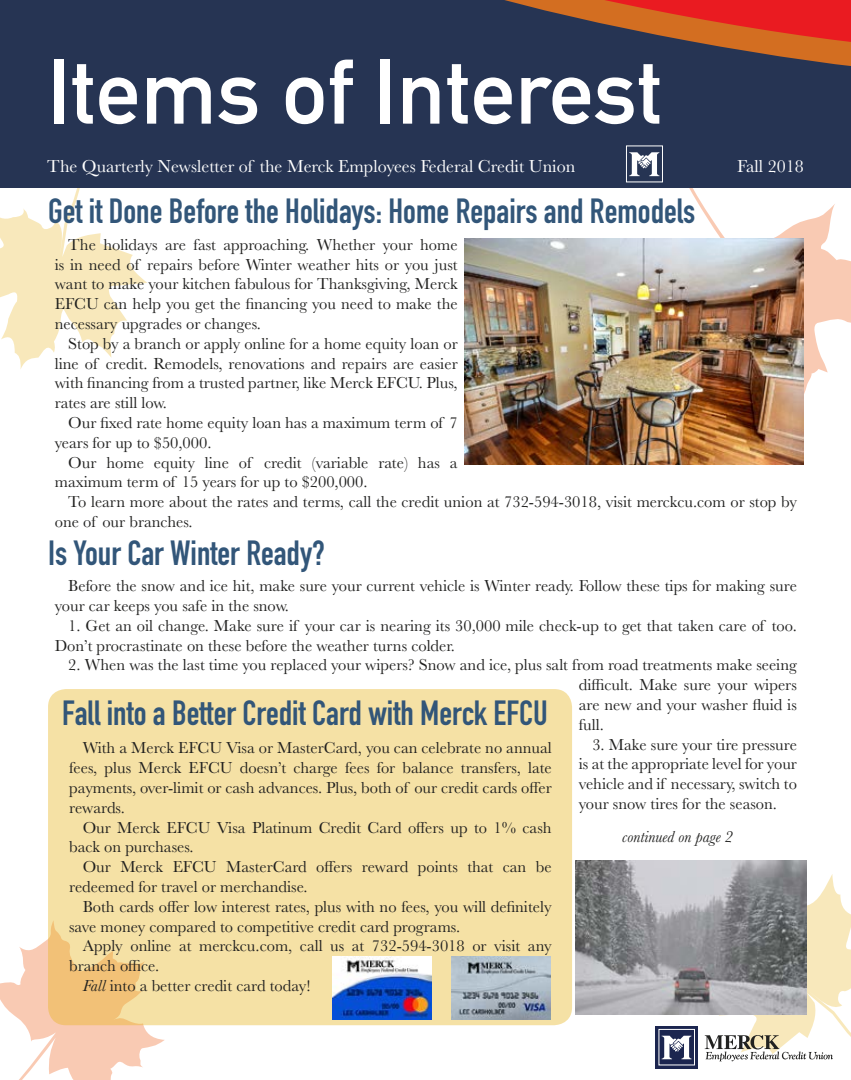
<style>
.page{position:relative;width:851px;height:1080px;background:#fff}
.page>*{position:absolute;margin:0;border:0;box-sizing:border-box;transform-origin:0 0}
.t1{font:700 90px "DIN Alternate";color:#fff}
.t2{font:700 34.5px "DIN Condensed";color:#325679}
.t3{font:18px "Baskerville";color:#fff}
.t4{font:16.5px/19.8px "Baskerville";color:#212120}
.t5{font:italic 16.5px "Baskerville";color:#212120}
.s1{font-style:italic}
</style>
<div class="page">
<svg style="left:642px;top:188px;width:208px;height:219px"></svg>
<svg style="left:0;top:188px;width:147px;height:181px"></svg>
<div style="left:0;top:0;width:850px;height:188px;background:#263453"></div>
<svg style="left:504px;top:0;width:346px;height:61px"></svg>
<svg style="left:629px;top:152px;width:30px;height:24px"></svg>
<svg style="left:655px;top:1026px;width:42px;height:42px"></svg>
<svg style="left:661px;top:874px;width:189px;height:194px"></svg>
<svg style="left:0;top:939px;width:165px;height:141px"></svg>
<div style="left:48px;top:689px;width:524px;height:336px;background:#f5e1a5;border-radius:18px"></div>
<img style="left:332px;top:957px;width:99px;height:62px">
<img style="left:451px;top:957px;width:99px;height:62px">
<img style="left:464px;top:239px;width:339px;height:225px">
<img style="left:575px;top:861px;width:231px;height:153px">
<h1 class="t1" style="left:47px;top:23px;width:616px">Items of Interest</h1>
<p class="t3" style="left:47px;top:154px;width:529px">The Quarterly Newsletter of the Merck Employees Federal Credit Union</p>
<p class="t3" style="left:737px;top:154px;width:68px">Fall 2018</p>
<h2 class="t2" style="left:48px;top:188px;width:649px">Get it Done Before the Holidays: Home Repairs and Remodels</h2>
<p class="t4" style="left:55px;top:235px;width:404px;text-align:justify;text-indent:13px">The holidays are fast approaching. Whether your home is in need of repairs before Winter weather hits or you just want to make your kitchen fabulous for Thanksgiving, Merck EFCU can help you get the financing you need to make the necessary upgrades or changes.</p>
<p class="t4" style="left:55px;top:334px;width:404px;text-align:justify;text-indent:13px">Stop by a branch or apply online for a home equity loan or line of credit. Remodels, renovations and repairs are easier with financing from a trusted partner, like Merck EFCU. Plus, rates are still low.</p>
<p class="t4" style="left:55px;top:413px;width:404px;text-indent:13px">Our fixed rate home equity loan has a maximum term of 7 years for up to $50,000.</p>
<p class="t4" style="left:55px;top:453px;width:404px;text-indent:13px">Our home equity line of credit (variable rate) has a maximum term of 15 years for up to $200,000.</p>
<p class="t4" style="left:55px;top:492px;width:743px;text-indent:13px">To learn more about the rates and terms, call the credit union at 732-594-3018, visit merckcu.com or stop by one of our branches.</p>
<h2 class="t2" style="left:48px;top:529px;width:278px">Is Your Car Winter Ready?</h2>
<p class="t4" style="left:55px;top:576px;width:743px;text-indent:13px">Before the snow and ice hit, make sure your current vehicle is Winter ready. Follow these tips for making sure your car keeps you safe in the snow.</p>
<p class="t4" style="left:55px;top:616px;width:743px;text-indent:13px">1. Get an oil change. Make sure if your car is nearing its 30,000 mile check-up to get that taken care of too.<br>Don’t procrastinate on these before the weather turns colder.</p>
<p class="t4" style="left:578px;top:655px;width:220px;text-align:justify;text-indent:-510px">2. When was the last time you replaced your wipers? Snow and ice, plus salt from road treatments make seeing difficult. Make sure your wipers are new and your washer fluid is full.</p>
<p class="t4" style="left:578px;top:735px;width:220px;text-align:justify;text-indent:13px">3. Make sure your tire pressure is at the appropriate level for your vehicle and if necessary, switch to your snow tires for the season.</p>
<h2 class="t2" style="left:62px;top:689px;width:487px">Fall into a Better Credit Card with Merck EFCU</h2>
<p class="t4" style="left:69px;top:738px;width:484px;text-align:justify;text-indent:13px">With a Merck EFCU Visa or MasterCard, you can celebrate no annual fees, plus Merck EFCU doesn’t charge fees for balance transfers, late payments, over-limit or cash advances. Plus, both of our credit cards offer rewards.</p>
<p class="t4" style="left:69px;top:818px;width:484px;text-indent:13px">Our Merck EFCU Visa Platinum Credit Card offers up to 1% cash back on purchases.</p>
<p class="t4" style="left:69px;top:857px;width:484px;text-indent:13px">Our Merck EFCU MasterCard offers reward points that can be redeemed for travel or merchandise.</p>
<p class="t4" style="left:69px;top:897px;width:484px;text-indent:13px">Both cards offer low interest rates, plus with no fees, you will definitely save money compared to competitive credit card programs.</p>
<p class="t4" style="left:83px;top:936px;width:470px">Apply online at merckcu.com, call us at 732-594-3018 or visit any</p>
<p class="t4" style="left:69px;top:956px;width:91px">branch office.</p>
<p class="t4" style="left:83px;top:976px;width:229px"><span class="s1">Fall</span> into a better credit card today!</p>
<p class="t5" style="left:622px;top:826px;width:112px">continued on page 2</p>
</div>
